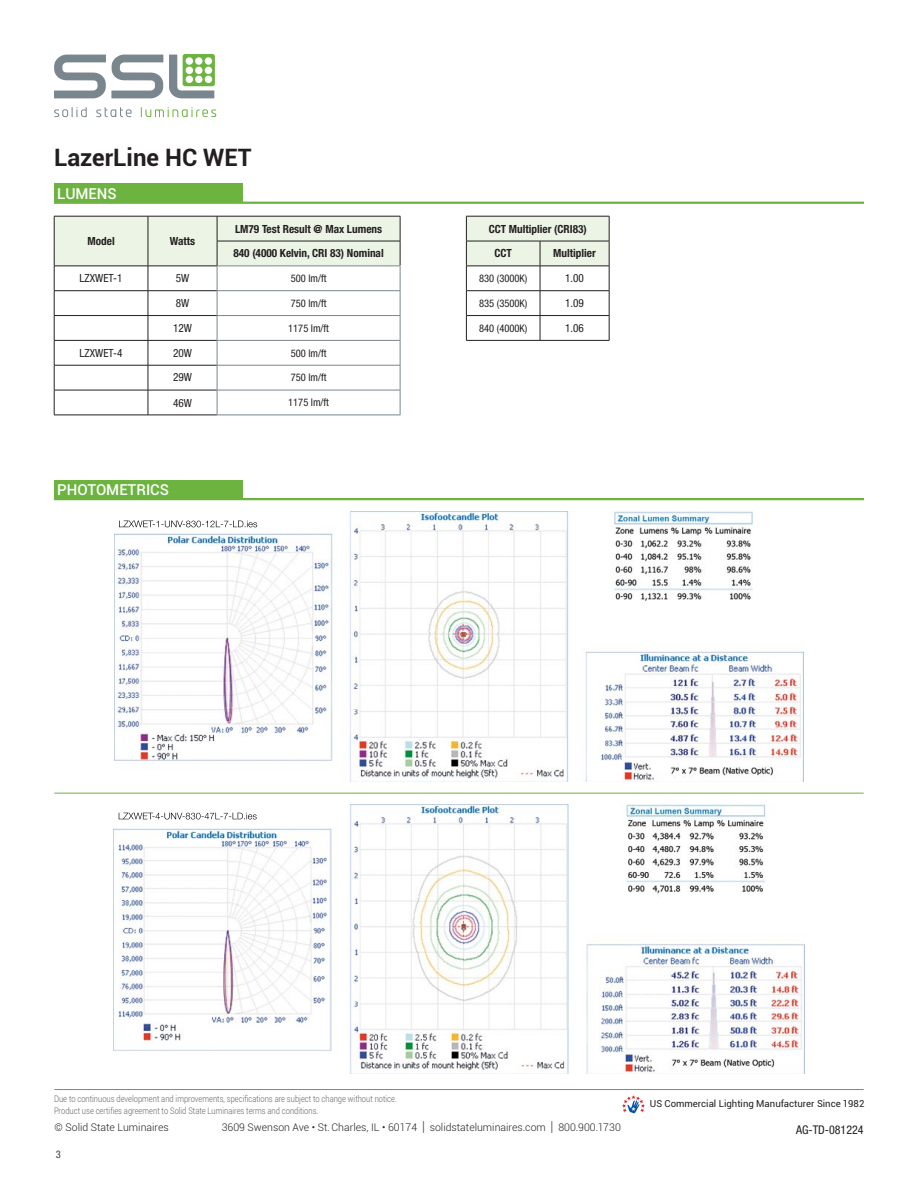
<style>
.page{position:relative;width:918px;height:1188px;background:#fff}
.page>*{position:absolute;margin:0;border:0;box-sizing:border-box;transform-origin:0 0}
.t1{font:700 24px "Roboto";color:#231f20}
.t2{font:500 15px "Roboto";color:#fff}
.t3{font:condensed 12px "Helvetica Neue LT Std";color:#231f20}
.t4{font:700 condensed 11.25px "Helvetica Neue LT Std";color:#231f20}
.t5{font:condensed 11.25px "Helvetica Neue LT Std";color:#231f20}
.t6{font:300 10.5px "Roboto";color:#231f20}
.t7{font:condensed 10.5px "Helvetica Neue LT Std";color:#231f20}
.t8{font:condensed 10.5px "Helvetica Neue LT Std";color:#3e3e3f}
.t9{font:9.6px "Roboto";color:#231f20}
.t10{font:300 9px/12px "Roboto";color:#636366;scale:.84 1}
.s1{font-size:13.65px}
</style>
<div class="page">
<svg style="left:622px;top:1095px;width:23px;height:18px"></svg>
<hr style="left:54px;top:1089px;width:810px;height:1px;background:#7a868d">
<svg style="left:54px;top:55px;width:109px;height:43px"></svg>
<svg style="left:54px;top:107px;width:33px;height:10px"></svg>
<svg style="left:96px;top:107px;width:36px;height:10px"></svg>
<svg style="left:141px;top:107px;width:75px;height:10px"></svg>
<svg style="left:169px;top:54px;width:46px;height:44px"></svg>
<img style="left:114px;top:512px;width:690px;height:270px">
<img style="left:119px;top:521px;width:138px;height:6px">
<img style="left:114px;top:804px;width:690px;height:270px">
<img style="left:119px;top:813px;width:137px;height:6px">
<hr style="left:54px;top:202px;width:810px;height:2px;background:#6cb43f">
<div style="left:54px;top:184px;width:189px;height:19px;background:#6cb43f"></div>
<hr style="left:54px;top:498px;width:810px;height:2px;background:#6cb43f">
<div style="left:54px;top:480px;width:189px;height:19px;background:#6cb43f"></div>
<hr style="left:54px;top:793px;width:810px;height:1px;background:#6cb43f">
<svg style="left:466px;top:216px;width:144px;height:124px"></svg>
<hr style="left:466px;top:340px;width:74px;height:1px;background:#231f20">
<hr style="left:540px;top:340px;width:69px;height:1px;background:#231f20">
<hr style="left:54px;top:415px;width:94px;height:1px;background:#231f20">
<hr style="left:148px;top:415px;width:69px;height:1px;background:#231f20">
<svg style="left:54px;top:216px;width:347px;height:199px"></svg>
<hr style="left:217px;top:415px;width:183px;height:1px;background:#7a868d">
<p class="t1" style="left:54px;top:141px;width:199px">LazerLine HC WET</p>
<p class="t2" style="left:57px;top:183px;width:61px">LUMENS</p>
<p class="t4" style="left:87px;top:234px;width:29px">Model</p>
<p class="t4" style="left:170px;top:234px;width:27px">Watts</p>
<p class="t4" style="left:235px;top:222px;width:149px">LM79 Test Result @ Max Lumens</p>
<p class="t4" style="left:233px;top:247px;width:152px">840 (4000 Kelvin, CRI 83) Nominal</p>
<p class="t5" style="left:80px;top:271px;width:44px">LZXWET-1</p>
<p class="t5" style="left:176px;top:271px;width:15px">5W</p>
<p class="t7" style="left:291px;top:272px;width:37px">500 lm/ft</p>
<p class="t5" style="left:176px;top:297px;width:15px">8W</p>
<p class="t7" style="left:291px;top:297px;width:37px">750 lm/ft</p>
<p class="t5" style="left:173px;top:321px;width:20px">12W</p>
<p class="t7" style="left:288px;top:322px;width:42px">1175 lm/ft</p>
<p class="t5" style="left:80px;top:346px;width:44px">LZXWET-4</p>
<p class="t5" style="left:173px;top:346px;width:20px">20W</p>
<p class="t7" style="left:291px;top:347px;width:37px">500 lm/ft</p>
<p class="t5" style="left:173px;top:371px;width:20px">29W</p>
<p class="t7" style="left:291px;top:371px;width:37px">750 lm/ft</p>
<p class="t5" style="left:173px;top:396px;width:20px">46W</p>
<p class="t7" style="left:288px;top:396px;width:42px">1175 lm/ft</p>
<p class="t2" style="left:57px;top:479px;width:113px">PHOTOMETRICS</p>
<p class="t4" style="left:489px;top:222px;width:100px">CCT Multiplier (CRI83)</p>
<p class="t4" style="left:494px;top:247px;width:19px">CCT</p>
<p class="t4" style="left:553px;top:247px;width:44px">Multiplier</p>
<p class="t7" style="left:479px;top:272px;width:50px">830 (3000K)</p>
<p class="t5" style="left:565px;top:272px;width:20px">1.00</p>
<p class="t7" style="left:479px;top:297px;width:50px">835 (3500K)</p>
<p class="t5" style="left:565px;top:297px;width:20px">1.09</p>
<p class="t7" style="left:479px;top:322px;width:50px">840 (4000K)</p>
<p class="t5" style="left:565px;top:321px;width:20px">1.06</p>
<p class="t10" style="left:54px;top:1093px;width:410px">Due to continuous development and improvements, specifications are subject to change without notice.<br>Product use certifies agreement to Solid State Luminaires terms and conditions.</p>
<p class="t6" style="left:55px;top:1120px;width:116px">© Solid State Luminaires</p>
<p class="t6" style="left:222px;top:1120px;width:401px">3609 Swenson Ave • St. Charles, IL • 60174 <span class="s1">|</span> solidstateluminaires.com <span class="s1">|</span> 800.900.1730</p>
<p class="t8" style="left:56px;top:1149px;width:7px">3</p>
<p class="t9" style="left:650px;top:1097px;width:216px">US Commercial Lighting Manufacturer Since 1982</p>
<h3 class="t3" style="left:796px;top:1123px;width:69px">AG-TD-081224</h3>
</div>
